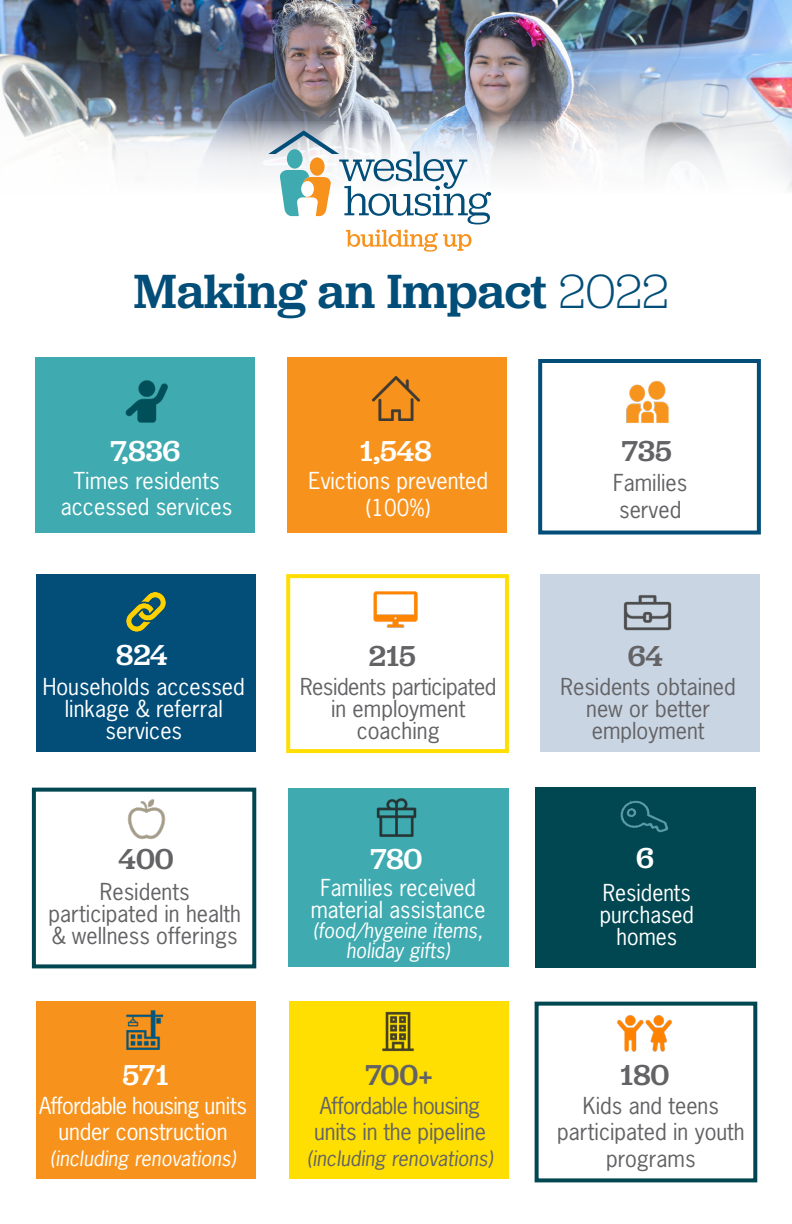
<style>
.page{position:relative;width:792px;height:1224px;background:#fff}
.page>*{position:absolute;margin:0;border:0;box-sizing:border-box;transform-origin:0 0}
.t1{font:500 50px "Jubilat";color:#024e79}
.t2{font:500 30px "Jubilat";color:#fff}
.t3{font:500 30px "Jubilat";color:#636366}
.t4{font:22px/22px "News Gothic Std";color:#fff;text-align:center}
.t5{font:22px/22px "News Gothic Std";color:#636366;text-align:center}
.t6{font:22px/26px "News Gothic Std";letter-spacing:-.02em;color:#636366}
.t7{font:italic 20px/20px "News Gothic Std";color:#fff;text-align:center}
.t8{font:italic 20px "News Gothic Std";color:#636366}
.s1{font-weight:300}
</style>
<div class="page">
<div style="left:538px;top:359px;width:223px;height:176px;border:4px solid #024e79"></div>
<div style="left:288px;top:357px;width:219px;height:176px;background:#f7931d"></div>
<div style="left:36px;top:357px;width:219px;height:176px;background:#3fabb0"></div>
<div style="left:540px;top:574px;width:219px;height:177px;background:#c9d5e2"></div>
<div style="left:286px;top:574px;width:223px;height:179px;border:4px solid #ffdf01"></div>
<div style="left:36px;top:574px;width:219px;height:177px;background:#024e79"></div>
<div style="left:32px;top:788px;width:224px;height:180px;border:4px solid #004751"></div>
<div style="left:288px;top:788px;width:220px;height:179px;background:#3fabb0"></div>
<div style="left:535px;top:788px;width:221px;height:180px;background:#004751"></div>
<img style="left:373px;top:376px;width:47px;height:44px">
<img style="left:620px;top:800px;width:49px;height:33px">
<img style="left:623px;top:595px;width:49px;height:36px">
<img style="left:126px;top:593px;width:40px;height:38px">
<img style="left:376px;top:798px;width:41px;height:39px">
<div style="left:535px;top:1002px;width:222px;height:180px;border:4px solid #004751"></div>
<div style="left:36px;top:1002px;width:219px;height:177px;background:#f7931d"></div>
<div style="left:289px;top:1002px;width:219px;height:177px;background:#ffdf01"></div>
<img style="left:626px;top:381px;width:43px;height:42px">
<img style="left:611px;top:1005px;width:67px;height:47px">
<img style="left:125px;top:380px;width:43px;height:43px">
<img style="left:373px;top:591px;width:45px;height:37px">
<img style="left:127px;top:799px;width:39px;height:40px">
<img style="left:0;top:0;width:792px;height:121px">
<svg style="left:15px;top:121px;width:777px;height:74px;fill:#f5f6f7"></svg>
<svg style="left:268px;top:130px;width:223px;height:122px"></svg>
<img style="left:382px;top:1011px;width:32px;height:41px">
<img style="left:126px;top:1010px;width:38px;height:40px">
<p class="t1" style="left:134px;top:259px;width:536px">Making an Impact <span class="s1">2022</span></p>
<p class="t2" style="left:110px;top:432px;width:71px">7,836</p>
<p class="t4" style="left:61px;top:468px;width:173px;line-height:26px">Times residents accessed services</p>
<p class="t2" style="left:116px;top:635px;width:53px">824</p>
<p class="t4" style="left:43px;top:676px;width:204px">Households accessed linkage &amp; referral services</p>
<p class="t3" style="left:118px;top:840px;width:57px">400</p>
<p class="t5" style="left:100px;top:881px;width:91px">Residents</p>
<p class="t5" style="left:49px;top:903px;width:194px">participated in health</p>
<p class="t5" style="left:52px;top:925px;width:188px">&amp; wellness offerings</p>
<p class="t2" style="left:123px;top:1055px;width:47px">571</p>
<p class="t4" style="left:39px;top:1092px;width:209px;line-height:26px">Affordable housing units under construction</p>
<p class="t7" style="left:50px;top:1149px;width:187px">(including renovations)</p>
<p class="t2" style="left:360px;top:432px;width:73px">1,548</p>
<p class="t4" style="left:308px;top:468px;width:181px;line-height:26.4px">Evictions prevented (100%)</p>
<p class="t3" style="left:369px;top:636px;width:48px">215</p>
<p class="t5" style="left:300px;top:676px;width:198px">Residents participated in employment coaching</p>
<p class="t3" style="left:622px;top:432px;width:51px">735</p>
<p class="t5" style="left:613px;top:470px;width:76px;line-height:26.4px;text-align:left">Families served</p>
<p class="t3" style="left:628px;top:636px;width:37px">64</p>
<p class="t5" style="left:561px;top:676px;width:177px">Residents obtained new or better employment</p>
<p class="t2" style="left:370px;top:840px;width:54px">780</p>
<p class="t2" style="left:636px;top:839px;width:19px">6</p>
<p class="t4" style="left:603px;top:882px;width:89px">Residents</p>
<p class="t4" style="left:600px;top:904px;width:96px">purchased</p>
<p class="t4" style="left:617px;top:926px;width:62px">homes</p>
<p class="t4" style="left:311px;top:877px;width:176px">Families received material assistance</p>
<p class="t7" style="left:313px;top:921px;width:171px">(food/hygeine items, holiday gifts)</p>
<p class="t3" style="left:365px;top:1055px;width:69px">700+</p>
<p class="t6" style="left:314px;top:1092px;width:173px">Affordable housing units in the pipeline</p>
<p class="t8" style="left:307px;top:1146px;width:187px">(including renovations)</p>
<p class="t3" style="left:620px;top:1055px;width:51px">180</p>
<p class="t5" style="left:557px;top:1092px;width:189px;line-height:26.4px">Kids and teens participated in youth programs</p>
</div>
